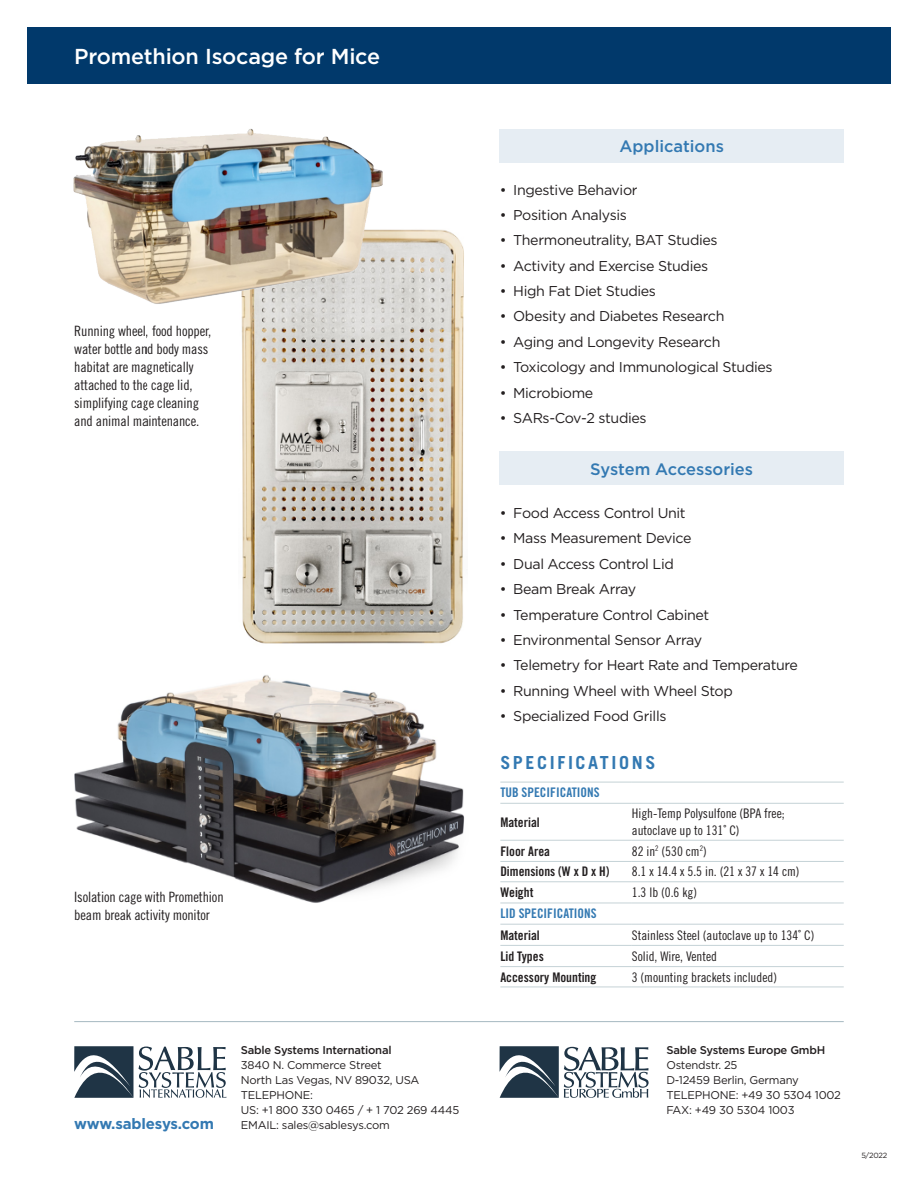
<style>
.page{position:relative;width:918px;height:1188px;background:#fff}
.page>*{position:absolute;margin:0;border:0;box-sizing:border-box;transform-origin:0 0}
.SSI_Cover_Title{font:500 21.6px "Gotham";letter-spacing:-.01em;color:#fff}
.t1{font:700 18px "Trade Gothic LT Std";letter-spacing:.145em;color:#3379b2}
.t2{font:500 16.5px "Gotham";color:#3379b2}
.t3{font:700 15px "Gotham";letter-spacing:-.01em;color:#3379b2}
.t4{font:14.25px "Gotham";letter-spacing:-.025em;color:#231f20}
.SSI_Body{font:14.25px/18px "Trade Gothic LT Std Cn 18";letter-spacing:-.01em;color:#231f20}
.SSI_Body-2{font:13.2px/16.5px "Trade Gothic LT Std Cn 18";color:#231f20}
.SSI_Body-3{font:13.2px "Trade Gothic LT Std Bd Cn 20";color:#231f20}
.SSI_Body-4{font:13.2px "Trade Gothic LT Std Bd Cn 20";color:#3379b2}
.SSI_Body-5{font:11.25px "Gotham";letter-spacing:-.02em;color:#231f20}
.SSI_Body-6{font:500 11.25px "Gotham";letter-spacing:-.02em;color:#231f20}
.SSI_Body-7{font:7.5px "Gotham";color:#231f20}
</style>
<div class="page">
<div style="left:27px;top:27px;width:864px;height:57px;background:#01396b"></div>
<svg style="left:74px;top:1046px;width:152px;height:52px"></svg>
<svg style="left:500px;top:1046px;width:149px;height:52px"></svg>
<hr style="left:74px;top:1021px;width:770px;height:1px;background:#a5b8c0">
<div style="left:500px;top:452px;width:344px;height:33px;background:#e6edf3"></div>
<div style="left:500px;top:129px;width:344px;height:34px;background:#e6edf3"></div>
<hr style="left:500px;top:782px;width:132px;height:1px;background:#c5d2d6">
<hr style="left:632px;top:782px;width:212px;height:1px;background:#c5d2d6">
<hr style="left:500px;top:803px;width:132px;height:1px;background:#c5d2d6">
<hr style="left:632px;top:803px;width:212px;height:1px;background:#c5d2d6">
<hr style="left:500px;top:840px;width:132px;height:1px;background:#c5d2d6">
<hr style="left:632px;top:840px;width:212px;height:1px;background:#c5d2d6">
<hr style="left:500px;top:861px;width:132px;height:1px;background:#c5d2d6">
<hr style="left:632px;top:861px;width:212px;height:1px;background:#c5d2d6">
<hr style="left:500px;top:881px;width:132px;height:1px;background:#c5d2d6">
<hr style="left:632px;top:881px;width:212px;height:1px;background:#c5d2d6">
<hr style="left:500px;top:903px;width:132px;height:1px;background:#c5d2d6">
<hr style="left:632px;top:903px;width:212px;height:1px;background:#c5d2d6">
<hr style="left:500px;top:924px;width:132px;height:1px;background:#c5d2d6">
<hr style="left:632px;top:924px;width:212px;height:1px;background:#c5d2d6">
<hr style="left:500px;top:945px;width:132px;height:1px;background:#c5d2d6">
<hr style="left:632px;top:945px;width:212px;height:1px;background:#c5d2d6">
<hr style="left:500px;top:966px;width:132px;height:1px;background:#c5d2d6">
<hr style="left:632px;top:966px;width:212px;height:1px;background:#c5d2d6">
<hr style="left:500px;top:987px;width:132px;height:1px;background:#c5d2d6">
<hr style="left:632px;top:987px;width:212px;height:1px;background:#c5d2d6">
<img style="left:74px;top:675px;width:390px;height:228px">
<img style="left:241px;top:229px;width:223px;height:415px">
<img style="left:73px;top:129px;width:311px;height:191px">
<p class="SSI_Cover_Title" style="left:74px;top:43px;width:307px">Promethion Isocage for Mice</p>
<p class="SSI_Body" style="left:74px;top:321px;width:139px">Running wheel, food hopper, water bottle and body mass habitat are magnetically attached to the cage lid, simplifying cage cleaning and animal maintenance.</p>
<p class="SSI_Body" style="left:74px;top:888px;width:151px">Isolation cage with Promethion beam break activity monitor</p>
<p class="t3" style="left:74px;top:1114px;width:141px">www.sablesys.com</p>
<p class="SSI_Body-6" style="left:241px;top:1043px;width:152px">Sable Systems International</p>
<p class="SSI_Body-5" style="left:241px;top:1058px;width:142px">3840 N. Commerce Street</p>
<p class="SSI_Body-5" style="left:241px;top:1073px;width:180px">North Las Vegas, NV 89032, USA</p>
<p class="SSI_Body-5" style="left:241px;top:1088px;width:74px">TELEPHONE:</p>
<p class="SSI_Body-5" style="left:241px;top:1103px;width:220px">US: +1 800 330 0465 / + 1 702 269 4445</p>
<p class="SSI_Body-5" style="left:241px;top:1118px;width:151px">EMAIL: sales@sablesys.com</p>
<p class="t2" style="left:620px;top:136px;width:106px">Applications</p>
<p class="t4" style="left:500px;top:181px;width:139px">• Ingestive Behavior</p>
<p class="t4" style="left:500px;top:206px;width:129px">• Position Analysis</p>
<p class="t4" style="left:500px;top:231px;width:220px">• Thermoneutrality, BAT Studies</p>
<p class="t4" style="left:500px;top:257px;width:210px">• Activity and Exercise Studies</p>
<p class="t4" style="left:500px;top:282px;width:158px">• High Fat Diet Studies</p>
<p class="t4" style="left:500px;top:307px;width:226px">• Obesity and Diabetes Research</p>
<p class="t4" style="left:500px;top:333px;width:222px">• Aging and Longevity Research</p>
<p class="t4" style="left:500px;top:358px;width:275px">• Toxicology and Immunological Studies</p>
<p class="t4" style="left:500px;top:383px;width:95px">• Microbiome</p>
<p class="t4" style="left:500px;top:409px;width:148px">• SARs-Cov-2 studies</p>
<p class="t2" style="left:590px;top:458px;width:164px">System Accessories</p>
<p class="t4" style="left:500px;top:504px;width:187px">• Food Access Control Unit</p>
<p class="t4" style="left:500px;top:529px;width:193px">• Mass Measurement Device</p>
<p class="t4" style="left:500px;top:555px;width:176px">• Dual Access Control Lid</p>
<p class="t4" style="left:500px;top:580px;width:138px">• Beam Break Array</p>
<p class="t4" style="left:500px;top:605px;width:211px">• Temperature Control Cabinet</p>
<p class="t4" style="left:500px;top:631px;width:204px">• Environmental Sensor Array</p>
<p class="t4" style="left:500px;top:656px;width:300px">• Telemetry for Heart Rate and Temperature</p>
<p class="t4" style="left:500px;top:681px;width:235px">• Running Wheel with Wheel Stop</p>
<p class="t4" style="left:500px;top:707px;width:168px">• Specialized Food Grills</p>
<p class="t1" style="left:500px;top:751px;width:156px">SPECIFICATIONS</p>
<p class="SSI_Body-4" style="left:500px;top:785px;width:101px">TUB SPECIFICATIONS</p>
<p class="SSI_Body-3" style="left:500px;top:814px;width:41px">Material</p>
<p class="SSI_Body-2" style="left:632px;top:805px;width:154px">High-Temp Polysulfone (BPA free; autoclave up to 131˚ C)</p>
<p class="SSI_Body-3" style="left:500px;top:843px;width:51px">Floor Area</p>
<p class="SSI_Body-2" style="left:632px;top:843px;width:76px">82 in<sup>2</sup> (530 cm<sup>2</sup>)</p>
<p class="SSI_Body-3" style="left:500px;top:864px;width:111px">Dimensions (W x D x H)</p>
<p class="SSI_Body-2" style="left:632px;top:863px;width:169px">8.1 x 14.4 x 5.5 in. (21 x 37 x 14 cm)</p>
<p class="SSI_Body-3" style="left:500px;top:884px;width:34px">Weight</p>
<p class="SSI_Body-2" style="left:632px;top:884px;width:67px">1.3 lb (0.6 kg)</p>
<p class="SSI_Body-4" style="left:500px;top:906px;width:98px">LID SPECIFICATIONS</p>
<p class="SSI_Body-3" style="left:500px;top:927px;width:41px">Material</p>
<p class="SSI_Body-2" style="left:632px;top:926px;width:184px">Stainless Steel (autoclave up to 134˚ C)</p>
<p class="SSI_Body-3" style="left:500px;top:948px;width:45px">Lid Types</p>
<p class="SSI_Body-2" style="left:632px;top:948px;width:87px">Solid, Wire, Vented</p>
<p class="SSI_Body-3" style="left:500px;top:969px;width:98px">Accessory Mounting</p>
<p class="SSI_Body-2" style="left:632px;top:968px;width:147px">3 (mounting brackets included)</p>
<p class="SSI_Body-6" style="left:666px;top:1043px;width:160px">Sable Systems Europe GmbH</p>
<p class="SSI_Body-5" style="left:666px;top:1058px;width:73px">Ostendstr. 25</p>
<p class="SSI_Body-5" style="left:666px;top:1073px;width:134px">D-12459 Berlin, Germany</p>
<p class="SSI_Body-5" style="left:666px;top:1088px;width:176px">TELEPHONE: +49 30 5304 1002</p>
<p class="SSI_Body-5" style="left:666px;top:1103px;width:130px">FAX: +49 30 5304 1003</p>
<p class="SSI_Body-7" style="left:861px;top:1151px;width:28px">5/2022</p>
</div>
